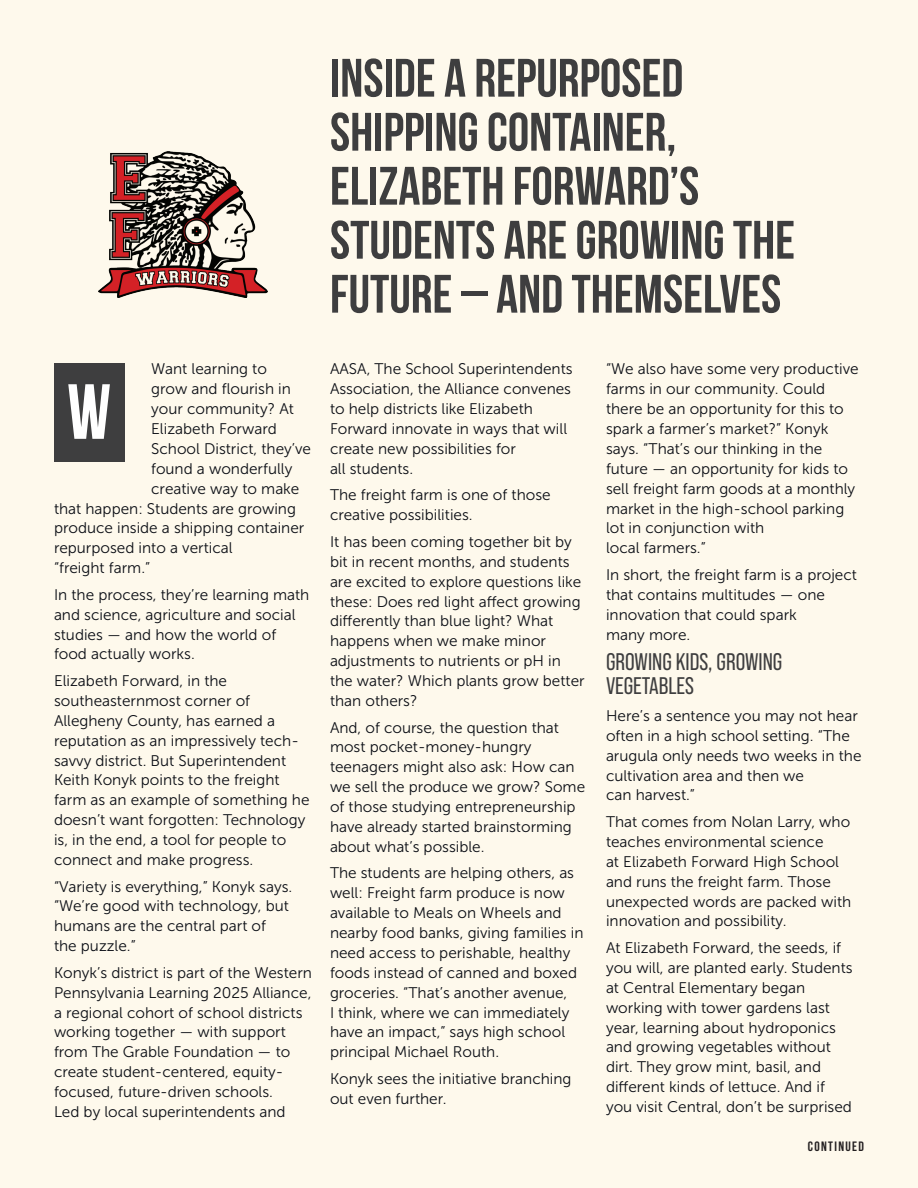
<style>
.page{position:relative;width:918px;height:1188px;background:#fef9ec}
.page>*{position:absolute;margin:0;border:0;box-sizing:border-box;transform-origin:0 0}
.t1{font:700 78px "Bebas Neue";color:#fff}
.t2{font:54px/54px "Bebas Neue";color:#3e3e3f}
.t3{font:24px/24px "Bebas Neue Pro";color:#3e3e3f}
.t4{font:15.3px/19.8px "Museo Sans 300";color:#0b0e15}
.t5{font:700 13.5px "Bebas Neue";letter-spacing:.1em;color:#231f20}
</style>
<div class="page">
<div style="left:54px;top:363px;width:70px;height:98px;background:#3e3e3f"></div>
<img style="left:99px;top:151px;width:168px;height:146px">
<p class="t2" style="left:330px;top:50px;width:467px">INSIDE A REPURPOSED<br>SHIPPING CONTAINER,<br>ELIZABETH FORWARD’S<br>STUDENTS ARE GROWING THE<br>FUTURE – AND THEMSELVES</p>
<p class="t4" style="left:151px;top:359px;width:117px">Want learning to</p>
<p class="t4" style="left:151px;top:379px;width:141px">grow and flourish in</p>
<p class="t4" style="left:151px;top:399px;width:144px">your community? At</p>
<p class="t4" style="left:151px;top:419px;width:127px">Elizabeth Forward</p>
<p class="t4" style="left:151px;top:439px;width:161px">School District, they’ve</p>
<p class="t4" style="left:151px;top:459px;width:143px">found a wonderfully</p>
<p class="t4" style="left:151px;top:479px;width:150px">creative way to make</p>
<p class="t4" style="left:54px;top:498px;width:244px">that happen: Students are growing</p>
<p class="t4" style="left:54px;top:518px;width:252px">produce inside a shipping container</p>
<p class="t4" style="left:54px;top:538px;width:180px">repurposed into a vertical</p>
<p class="t4" style="left:54px;top:558px;width:98px">“freight farm.”</p>
<p class="t4" style="left:54px;top:585px;width:257px">In the process, they’re learning math and science, agriculture and social studies — and how the world of food actually works.</p>
<p class="t4" style="left:54px;top:671px;width:257px">Elizabeth Forward, in the southeasternmost corner of<br>Allegheny County, has earned a reputation as an impressively tech&shy;savvy district. But Superintendent<br>Keith Konyk points to the freight farm as an example of something he doesn’t want forgotten: Technology is, in the end, a tool for people to connect and make progress.</p>
<p class="t4" style="left:54px;top:876px;width:240px">“Variety is everything,” Konyk says. “We’re good with technology, but humans are the central part of the puzzle.”</p>
<p class="t4" style="left:54px;top:963px;width:260px">Konyk’s district is part of the Western Pennsylvania Learning 2025 Alliance, a regional cohort of school districts working together — with support from The Grable Foundation — to create student-centered, equity&shy;focused, future-driven schools.<br>Led by local superintendents and</p>
<p class="t1" style="left:67px;top:369px;width:45px">W</p>
<p class="t4" style="left:330px;top:359px;width:244px">AASA, The School Superintendents<br>Association, the Alliance convenes to help districts like Elizabeth<br>Forward innovate in ways that will create new possibilities for<br>all students.</p>
<p class="t4" style="left:330px;top:485px;width:222px">The freight farm is one of those creative possibilities.</p>
<p class="t4" style="left:330px;top:532px;width:256px">It has been coming together bit by bit in recent months, and students are excited to explore questions like these: Does red light affect growing differently than blue light? What happens when we make minor adjustments to nutrients or pH in the water? Which plants grow better than others?</p>
<p class="t4" style="left:330px;top:717px;width:257px">And, of course, the question that most pocket-money-hungry teenagers might also ask: How can we sell the produce we grow? Some of those studying entrepreneurship have already started brainstorming about what’s possible.</p>
<p class="t4" style="left:330px;top:863px;width:255px">The students are helping others, as well: Freight farm produce is now available to Meals on Wheels and nearby food banks, giving families in need access to perishable, healthy foods instead of canned and boxed groceries. “That’s another avenue,<br>I think, where we can immediately have an impact,” says high school principal Michael Routh.</p>
<p class="t4" style="left:330px;top:1069px;width:243px">Konyk sees the initiative branching out even further.</p>
<p class="t4" style="left:606px;top:359px;width:254px">“We also have some very productive farms in our community. Could there be an opportunity for this to spark a farmer’s market?” Konyk says. “That’s our thinking in the future — an opportunity for kids to sell freight farm goods at a monthly market in the high-school parking lot in conjunction with<br>local farmers.”</p>
<p class="t4" style="left:606px;top:565px;width:252px">In short, the freight farm is a project that contains multitudes — one innovation that could spark<br>many more.</p>
<p class="t3" style="left:606px;top:650px;width:178px">GROWING KIDS, GROWING<br>VEGETABLES</p>
<p class="t4" style="left:606px;top:706px;width:257px">Here’s a sentence you may not hear often in a high school setting. “The arugula only needs two weeks in the cultivation area and then we<br>can harvest.”</p>
<p class="t4" style="left:606px;top:812px;width:247px">That comes from Nolan Larry, who teaches environmental science<br>at Elizabeth Forward High School and runs the freight farm. Those unexpected words are packed with innovation and possibility.</p>
<p class="t4" style="left:606px;top:938px;width:248px">At Elizabeth Forward, the seeds, if you will, are planted early. Students at Central Elementary began working with tower gardens last year, learning about hydroponics and growing vegetables without dirt. They grow mint, basil, and different kinds of lettuce. And if you visit Central, don’t be surprised</p>
<p class="t5" style="left:808px;top:1139px;width:58px">CONTINUED</p>
</div>
